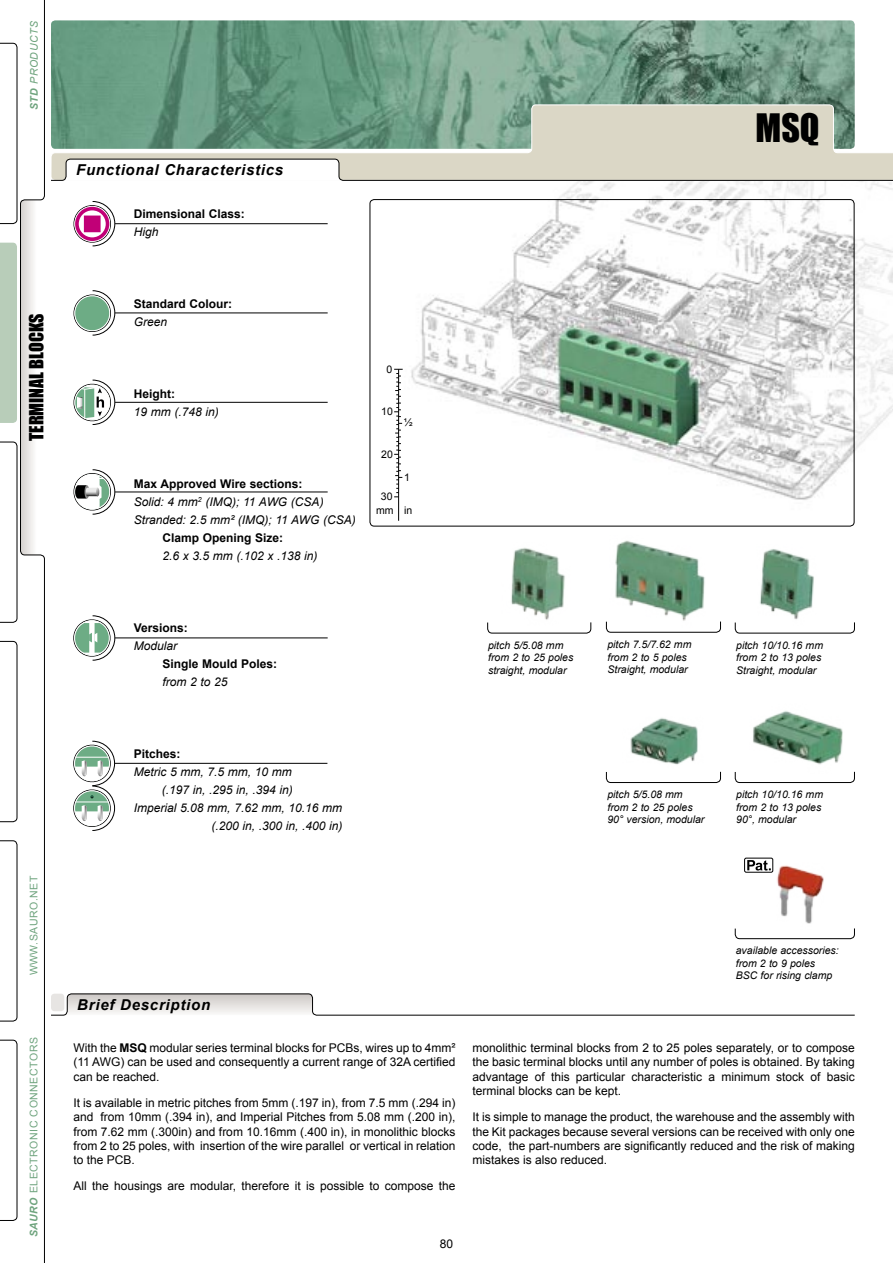
<style>
.page{position:relative;width:893px;height:1263px;background:#fff}
.page>*{position:absolute;margin:0;border:0;box-sizing:border-box;transform-origin:0 0}
.t1{font:36px "Impact";color:#000}
.t2{font:18px "Impact";color:#000}
.t3{font:italic 700 15px "Arial";letter-spacing:.05em;color:#000}
.t4{font:12px/14.4px "Arial";color:#000;text-align:justify}
.t5{font:italic 12px/18px "Arial";color:#000}
.t6{font:700 12px "Arial";color:#000}
.t7{font:italic 10.5px/12.6px "Arial";color:#000}
.t8{font:10.5px "Arial";letter-spacing:.05em;color:#6fa47e}
.t9{font:10.5px/14.2px "Arial";color:#000}
.t10{font:italic 10.5px "Arial";letter-spacing:.045em;color:#6fa47e}
.s1{font-weight:700}
.s2{font-weight:700;font-style:italic}
.s3{font-weight:700;font-style:normal}
</style>
<div class="page">
<svg style="left:0;top:0;width:45px;height:1263px"></svg>
<img style="left:372px;top:181px;width:521px;height:346px">
<img style="left:51px;top:20px;width:804px;height:84px">
<svg style="left:51px;top:104px;width:842px;height:55px;background:#a6bba9"></svg>
<svg style="left:369px;top:199px;width:486px;height:327px"></svg>
<img style="left:511px;top:547px;width:54px;height:73px">
<img style="left:605px;top:540px;width:100px;height:88px">
<img style="left:760px;top:549px;width:54px;height:71px">
<img style="left:630px;top:718px;width:68px;height:47px">
<img style="left:753px;top:711px;width:90px;height:54px">
<svg style="left:51px;top:159px;width:842px;height:22px"></svg>
<hr style="left:115px;top:313px;width:213px;height:1px;background:#000">
<hr style="left:115px;top:223px;width:213px;height:1px;background:#000">
<hr style="left:115px;top:402px;width:213px;height:1px;background:#000">
<hr style="left:115px;top:492px;width:213px;height:1px;background:#000">
<svg style="left:394px;top:369px;width:9px;height:152px"></svg>
<hr style="left:115px;top:638px;width:213px;height:1px;background:#000">
<hr style="left:115px;top:763px;width:212px;height:1px;background:#000">
<img style="left:745px;top:859px;width:79px;height:65px">
<svg style="left:51px;top:993px;width:804px;height:22px"></svg>
<svg style="left:487px;top:622px;width:104px;height:11px"></svg>
<svg style="left:606px;top:621px;width:115px;height:11px"></svg>
<svg style="left:735px;top:622px;width:120px;height:11px"></svg>
<svg style="left:606px;top:771px;width:115px;height:11px"></svg>
<svg style="left:735px;top:771px;width:120px;height:11px"></svg>
<svg style="left:735px;top:928px;width:120px;height:11px"></svg>
<svg style="left:73px;top:380px;width:42px;height:45px"></svg>
<svg style="left:73px;top:469px;width:42px;height:46px"></svg>
<svg style="left:73px;top:290px;width:42px;height:46px"></svg>
<svg style="left:73px;top:201px;width:42px;height:45px"></svg>
<svg style="left:73px;top:615px;width:42px;height:46px"></svg>
<svg style="left:73px;top:741px;width:42px;height:90px"></svg>
<svg style="left:744px;top:857px;width:29px;height:15px"></svg>
<p class="t10" style="left:27px;top:110px;width:90px;rotate:-90deg"><span class="s1">STD</span> PRODUCTS</p>
<h2 class="t2" style="left:23px;top:441px;width:129px;rotate:-90deg">TERMINAL BLOCKS</h2>
<p class="t8" style="left:27px;top:975px;width:101px;rotate:-90deg">WWW.SAURO.NET</p>
<p class="t8" style="left:27px;top:1237px;width:202px;rotate:-90deg"><span class="s2">SAURO</span> ELECTRONIC CONNECTORS</p>
<p class="t3" style="left:76px;top:160px;width:209px">Functional Characteristics</p>
<p class="t6" style="left:134px;top:206px;width:113px">Dimensional Class:</p>
<p class="t5" style="left:134px;top:223px;width:26px">High</p>
<p class="t6" style="left:134px;top:296px;width:100px">Standard Colour:</p>
<p class="t5" style="left:134px;top:313px;width:35px">Green</p>
<p class="t6" style="left:134px;top:386px;width:43px">Height:</p>
<p class="t5" style="left:134px;top:403px;width:87px">19 mm (.748 in)</p>
<p class="t5" style="left:134px;top:475px;width:223px"><span class="s3">Max Approved Wire sections:<br></span>Solid: 4 mm<sup>2</sup> (IMQ); 11 AWG (CSA)<br>Stranded: 2.5 mm² (IMQ); 11 AWG (CSA)</p>
<p class="t6" style="left:162px;top:530px;width:122px">Clamp Opening Size:</p>
<p class="t5" style="left:162px;top:547px;width:157px">2.6 x 3.5 mm (.102 x .138 in)</p>
<p class="t9" style="left:387px;top:362px;width:7px">0</p>
<p class="t9" style="left:381px;top:405px;width:13px">10</p>
<p class="t9" style="left:404px;top:415px;width:10px">½</p>
<p class="t9" style="left:381px;top:447px;width:13px">20</p>
<p class="t9" style="left:376px;top:489px;width:38px;text-indent:5px">30 mm in</p>
<p class="t9" style="left:404px;top:470px;width:7px">1</p>
<p class="t6" style="left:134px;top:620px;width:56px">Versions:</p>
<p class="t5" style="left:134px;top:637px;width:45px">Modular</p>
<p class="t6" style="left:162px;top:656px;width:116px">Single Mould Poles:</p>
<p class="t5" style="left:162px;top:673px;width:67px">from 2 to 25</p>
<p class="t6" style="left:134px;top:746px;width:48px">Pitches:</p>
<p class="t5" style="left:134px;top:763px;width:160px">Metric 5 mm, 7.5 mm, 10 mm</p>
<p class="t5" style="left:162px;top:781px;width:133px">(.197 in, .295 in, .394 in)</p>
<p class="t5" style="left:134px;top:799px;width:210px">Imperial 5.08 mm, 7.62 mm, 10.16 mm</p>
<p class="t5" style="left:211px;top:817px;width:133px">(.200 in, .300 in, .400 in)</p>
<h1 class="t1" style="left:755px;top:100px;width:66px">MSQ</h1>
<p class="t7" style="left:488px;top:639px;width:87px">pitch 5/5.08 mm from 2 to 25 poles straight, modular</p>
<p class="t7" style="left:607px;top:638px;width:86px">pitch 7.5/7.62 mm from 2 to 5 poles<br>Straight, modular</p>
<p class="t7" style="left:736px;top:639px;width:88px">pitch 10/10.16 mm from 2 to 13 poles<br>Straight, modular</p>
<p class="t7" style="left:607px;top:788px;width:98px">pitch 5/5.08 mm from 2 to 25 poles<br>90° version, modular</p>
<p class="t7" style="left:736px;top:788px;width:88px">pitch 10/10.16 mm from 2 to 13 poles<br>90°, modular</p>
<p class="t3" style="left:77px;top:995px;width:134px">Brief Description</p>
<p class="t4" style="left:73px;top:1041px;width:384px">With the <span class="s1">MSQ</span> modular series terminal blocks for PCBs, wires up to 4mm² (11 AWG) can be used and consequently a current range of 32A certified can be reached.</p>
<p class="t4" style="left:73px;top:1095px;width:384px">It is available in metric pitches from 5mm (.197 in), from 7.5 mm (.294 in) and from 10mm (.394 in), and Imperial Pitches from 5.08 mm (.200 in), from 7.62 mm (.300in) and from 10.16mm (.400 in), in monolithic blocks from 2 to 25 poles, with insertion of the wire parallel or vertical in relation to the PCB.</p>
<p class="t4" style="left:73px;top:1179px;width:384px">All the housings are modular, therefore it is possible to compose the</p>
<p class="t7" style="left:736px;top:944px;width:105px">available accessories: from 2 to 9 poles<br>BSC for rising clamp</p>
<p class="t4" style="left:472px;top:1041px;width:384px">monolithic terminal blocks from 2 to 25 poles separately, or to compose the basic terminal blocks until any number of poles is obtained. By taking advantage of this particular characteristic a minimum stock of basic terminal blocks can be kept.</p>
<p class="t4" style="left:472px;top:1110px;width:384px">It is simple to manage the product, the warehouse and the assembly with the Kit packages because several versions can be received with only one code, the part-numbers are significantly reduced and the risk of making mistakes is also reduced.</p>
<p class="t4" style="left:440px;top:1236px;width:15px">80</p>
</div>
